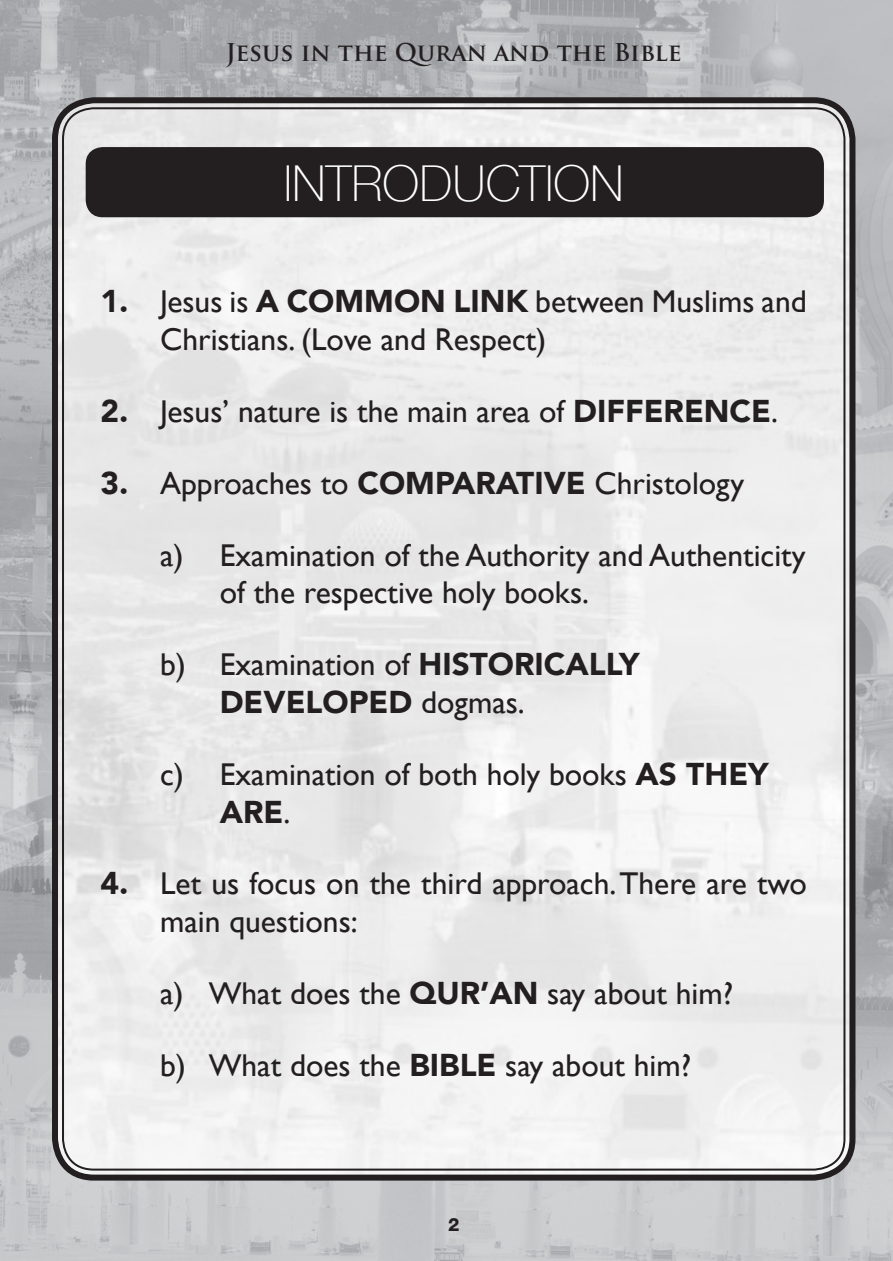
<style>
.page{position:relative;width:893px;height:1261px;background:#fff}
.page>*{position:absolute;margin:0;border:0;box-sizing:border-box;transform-origin:0 0}
.t1{font:100 49.5px "Helvetica Neue";color:#fff}
.t2{font:31.5px/37.8px "Gill Sans";color:#231f20}
.t3{font:900 31.5px "Avenir";color:#231f20}
.t4{font:700 24px "Trajan Pro";color:#231f20}
.t5{font:800 18px "Helvetica Neue";color:#231f20}
.s1{font-family:"Avenir";font-weight:900}
.s2{font-family:"Gill Sans";font-weight:400}
</style>
<div class="page">
<img style="left:0;top:0;width:891px;height:1261px">
<img style="left:58px;top:103px;width:791px;height:1071px">
<div style="left:52px;top:97px;width:803px;height:1083px;border:6px solid #231f20;border-radius:39px"></div>
<div style="left:86px;top:147px;width:737px;height:70px;background:#231f20;border-radius:17px"></div>
<svg style="left:889px;top:1257px;width:4px;height:4px"></svg>
<p class="t4" style="left:226px;top:37px;width:457px">Jesus in the Quran and the Bible</p>
<h1 class="t1" style="left:284px;top:146px;width:341px">INTRODUCTION</h1>
<p class="t2" style="left:160px;top:282px;width:648px;text-indent:-60px"><span class="s1">1.</span> Jesus is <span class="s1">A COMMON LINK</span> between Muslims and<br>Christians. (Love and Respect)</p>
<p class="t2" style="left:100px;top:392px;width:678px"><span class="s1">2.</span> Jesus’ nature is the main area of <span class="s1">DIFFERENCE</span>.</p>
<p class="t2" style="left:100px;top:464px;width:645px"><span class="s1">3.</span> Approaches to <span class="s1">COMPARATIVE</span> Christology</p>
<p class="t2" style="left:220px;top:536px;width:587px;text-indent:-60px">a) Examination of the Authority and Authenticity of the respective holy books.</p>
<p class="t2" style="left:160px;top:645px;width:481px">b) Examination of <span class="s1">HISTORICALLY</span></p>
<p class="t3" style="left:220px;top:683px;width:306px">DEVELOPED <span class="s2">dogmas.</span></p>
<p class="t2" style="left:160px;top:755px;width:610px">c) Examination of both holy books <span class="s1">AS THEY</span></p>
<p class="t3" style="left:220px;top:792px;width:72px">ARE<span class="s2">.</span></p>
<p class="t2" style="left:160px;top:864px;width:648px;text-indent:-60px"><span class="s1">4.</span> Let us focus on the third approach. There are two main questions:</p>
<p class="t2" style="left:160px;top:974px;width:574px">a) What does the <span class="s1">QUR’AN</span> say about him?</p>
<p class="t2" style="left:160px;top:1046px;width:532px">b) What does the <span class="s1">BIBLE</span> say about him?</p>
<p class="t5" style="left:448px;top:1213px;width:13px">2</p>
</div>
